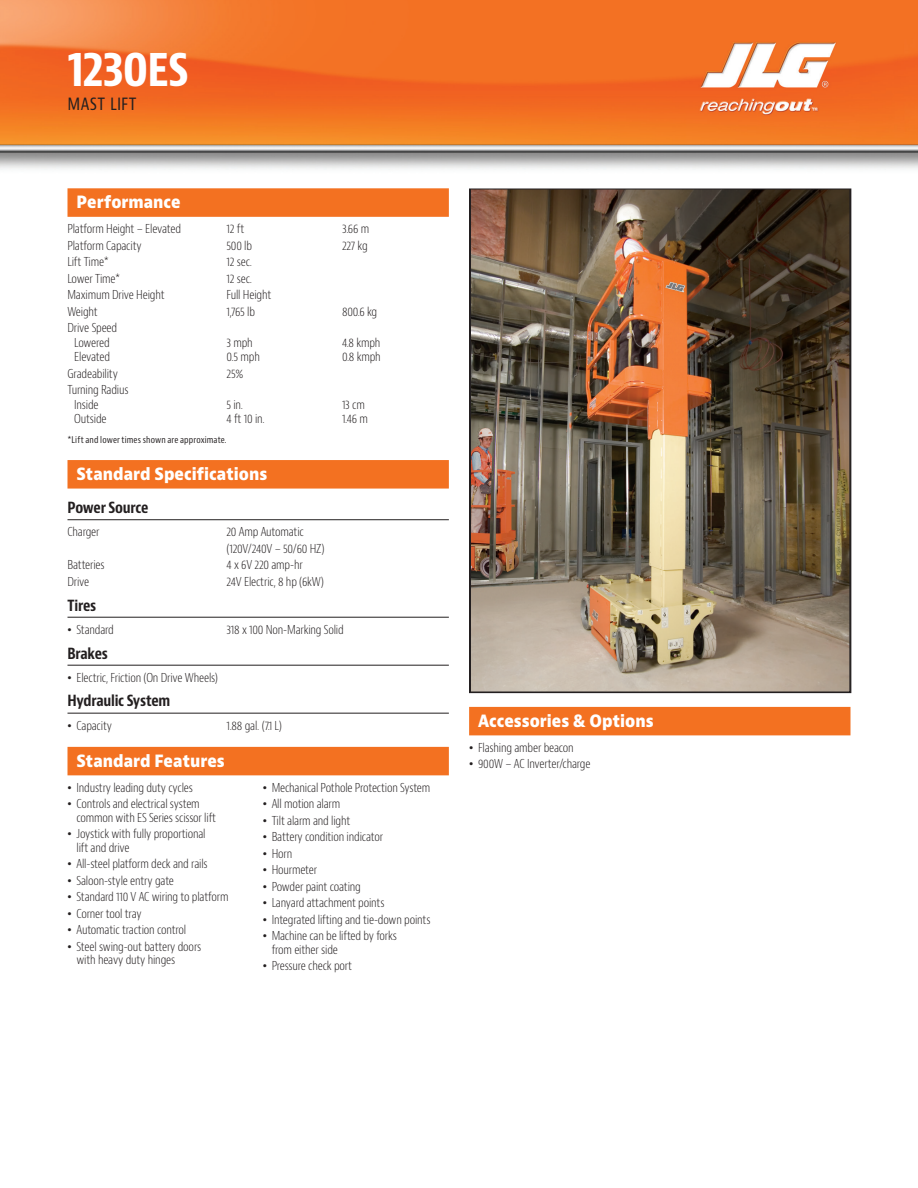
<style>
.page{position:relative;width:918px;height:1188px;background:#fff}
.page>*{position:absolute;margin:0;border:0;box-sizing:border-box;transform-origin:0 0}
.jlgSS_MainTitle-Seri{font:700 condensed 48px "Bernino Sans";letter-spacing:-.035em;color:#fff}
.jlgSS_SubTitle-Botto{font:condensed 18px "Bernino Sans";letter-spacing:.015em;color:#231f20}
.jlgSS_OrangeBarHead{font:800 16.5px "Bernino Sans";color:#fff;scale:.9 1}
.jlgSS-SubHead{font:700 condensed 15px "Bernino Sans";letter-spacing:-.015em;color:#231f20}
.jlgSS-BodyList{font:300 condensed 12px/13.5px "Bernino Sans";letter-spacing:-.015em;color:#231f20}
.jlgSS-BodyList-Inden{font:300 condensed 12px "Bernino Sans";letter-spacing:-.015em;color:#231f20}
.jlgSS_Footnote{font:condensed 9px "Bernino Sans";letter-spacing:.015em;color:#231f20}
.s1{font-family:"Arial";font-weight:400;font-stretch:normal}
</style>
<div class="page">
<img style="left:0;top:0;width:918px;height:170px">
<div style="left:68px;top:188px;width:381px;height:29px;background:#f37121"></div>
<div style="left:68px;top:460px;width:381px;height:29px;background:#f37121"></div>
<hr style="left:68px;top:519px;width:381px;height:1px;background:#231f20">
<hr style="left:68px;top:617px;width:381px;height:1px;background:#231f20">
<hr style="left:68px;top:665px;width:381px;height:1px;background:#231f20">
<hr style="left:68px;top:713px;width:381px;height:1px;background:#231f20">
<div style="left:68px;top:747px;width:381px;height:28px;background:#f37121"></div>
<div style="left:469px;top:707px;width:381px;height:28px;background:#f37121"></div>
<img style="left:471px;top:191px;width:378px;height:500px">
<p class="jlgSS_MainTitle-Seri" style="left:68px;top:39px;width:123px">1230ES</p>
<p class="jlgSS_SubTitle-Botto" style="left:68px;top:93px;width:71px">MAST LIFT</p>
<p class="jlgSS_OrangeBarHead" style="left:76px;top:191px;width:117px">Performance</p>
<p class="jlgSS-BodyList" style="left:68px;top:222px;width:115px">Platform Height – Elevated</p>
<p class="jlgSS-BodyList" style="left:226px;top:222px;width:19px">12 ft</p>
<p class="jlgSS-BodyList" style="left:342px;top:222px;width:29px">3.66 m</p>
<p class="jlgSS-BodyList" style="left:68px;top:239px;width:76px">Platform Capacity</p>
<p class="jlgSS-BodyList" style="left:226px;top:239px;width:27px">500 lb</p>
<p class="jlgSS-BodyList" style="left:342px;top:239px;width:27px">227 kg</p>
<p class="jlgSS-BodyList" style="left:68px;top:255px;width:43px">Lift Time*</p>
<p class="jlgSS-BodyList" style="left:226px;top:255px;width:27px">12 sec.</p>
<p class="jlgSS-BodyList" style="left:68px;top:272px;width:54px">Lower Time*</p>
<p class="jlgSS-BodyList" style="left:226px;top:272px;width:27px">12 sec.</p>
<p class="jlgSS-BodyList" style="left:68px;top:288px;width:99px">Maximum Drive Height</p>
<p class="jlgSS-BodyList" style="left:226px;top:288px;width:46px">Full Height</p>
<p class="jlgSS-BodyList" style="left:68px;top:305px;width:32px">Weight</p>
<p class="jlgSS-BodyList" style="left:226px;top:305px;width:30px">1,765 lb</p>
<p class="jlgSS-BodyList" style="left:342px;top:305px;width:37px">800.6 kg</p>
<p class="jlgSS-BodyList" style="left:68px;top:321px;width:51px">Drive Speed</p>
<p class="jlgSS-BodyList-Inden" style="left:74px;top:335px;width:37px">Lowered</p>
<p class="jlgSS-BodyList-Inden" style="left:227px;top:335px;width:28px">3 mph</p>
<p class="jlgSS-BodyList-Inden" style="left:342px;top:335px;width:40px">4.8 kmph</p>
<p class="jlgSS-BodyList-Inden" style="left:74px;top:350px;width:37px">Elevated</p>
<p class="jlgSS-BodyList-Inden" style="left:227px;top:350px;width:35px">0.5 mph</p>
<p class="jlgSS-BodyList-Inden" style="left:342px;top:350px;width:40px">0.8 kmph</p>
<p class="jlgSS-BodyList" style="left:68px;top:367px;width:52px">Gradeability</p>
<p class="jlgSS-BodyList" style="left:226px;top:367px;width:19px">25%</p>
<p class="jlgSS-BodyList" style="left:68px;top:384px;width:63px">Turning Radius</p>
<p class="jlgSS-BodyList-Inden" style="left:74px;top:397px;width:26px">Inside</p>
<p class="jlgSS-BodyList-Inden" style="left:227px;top:397px;width:18px">5 in.</p>
<p class="jlgSS-BodyList-Inden" style="left:342px;top:397px;width:24px">13 cm</p>
<p class="jlgSS-BodyList-Inden" style="left:74px;top:412px;width:34px">Outside</p>
<p class="jlgSS-BodyList-Inden" style="left:227px;top:412px;width:40px">4 ft 10 in.</p>
<p class="jlgSS-BodyList-Inden" style="left:342px;top:412px;width:27px">1.46 m</p>
<p class="jlgSS_Footnote" style="left:68px;top:434px;width:161px">*Lift and lower times shown are approximate.</p>
<p class="jlgSS_OrangeBarHead" style="left:76px;top:463px;width:214px">Standard Specifications</p>
<p class="jlgSS-SubHead" style="left:68px;top:498px;width:83px">Power Source</p>
<p class="jlgSS-BodyList" style="left:68px;top:526px;width:34px">Charger</p>
<p class="jlgSS-BodyList" style="left:226px;top:526px;width:79px">20 Amp Automatic</p>
<p class="jlgSS-BodyList" style="left:226px;top:542px;width:100px">(120V/240V – 50/60 HZ)</p>
<p class="jlgSS-BodyList" style="left:68px;top:559px;width:39px">Batteries</p>
<p class="jlgSS-BodyList" style="left:226px;top:559px;width:78px">4 x 6V 220 amp-hr</p>
<p class="jlgSS-BodyList" style="left:68px;top:575px;width:23px">Drive</p>
<p class="jlgSS-BodyList" style="left:226px;top:575px;width:99px">24V Electric, 8 hp (6kW)</p>
<p class="jlgSS-SubHead" style="left:68px;top:596px;width:30px">Tires</p>
<p class="jlgSS-BodyList" style="left:68px;top:623px;width:48px"><span class="s1">•</span> Standard</p>
<p class="jlgSS-BodyList" style="left:226px;top:623px;width:119px">318 x 100 Non-Marking Solid</p>
<p class="jlgSS-SubHead" style="left:68px;top:644px;width:42px">Brakes</p>
<p class="jlgSS-BodyList" style="left:68px;top:671px;width:152px"><span class="s1">•</span> Electric, Friction (On Drive Wheels)</p>
<p class="jlgSS-SubHead" style="left:68px;top:692px;width:104px">Hydraulic System</p>
<p class="jlgSS-BodyList" style="left:68px;top:719px;width:46px"><span class="s1">•</span> Capacity</p>
<p class="jlgSS-BodyList" style="left:226px;top:719px;width:57px">1.88 gal. (7.1 L)</p>
<p class="jlgSS_OrangeBarHead" style="left:76px;top:749px;width:166px">Standard Features</p>
<p class="jlgSS-BodyList" style="left:68px;top:781px;width:127px"><span class="s1">•</span> Industry leading duty cycles</p>
<p class="jlgSS-BodyList" style="left:76px;top:797px;width:141px;text-indent:-9px"><span class="s1">•</span> Controls and electrical system common with ES Series scissor lift</p>
<p class="jlgSS-BodyList" style="left:76px;top:827px;width:131px;text-indent:-9px"><span class="s1">•</span> Joystick with fully proportional lift and drive</p>
<p class="jlgSS-BodyList" style="left:68px;top:857px;width:142px"><span class="s1">•</span> All-steel platform deck and rails</p>
<p class="jlgSS-BodyList" style="left:68px;top:874px;width:108px"><span class="s1">•</span> Saloon-style entry gate</p>
<p class="jlgSS-BodyList" style="left:68px;top:890px;width:163px"><span class="s1">•</span> Standard 110 V AC wiring to platform</p>
<p class="jlgSS-BodyList" style="left:68px;top:907px;width:76px"><span class="s1">•</span> Corner tool tray</p>
<p class="jlgSS-BodyList" style="left:68px;top:923px;width:120px"><span class="s1">•</span> Automatic traction control</p>
<p class="jlgSS-BodyList" style="left:76px;top:940px;width:126px;text-indent:-9px"><span class="s1">•</span> Steel swing-out battery doors with heavy duty hinges</p>
<p class="jlgSS-BodyList" style="left:263px;top:781px;width:169px"><span class="s1">•</span> Mechanical Pothole Protection System</p>
<p class="jlgSS-BodyList" style="left:263px;top:797px;width:79px"><span class="s1">•</span> All motion alarm</p>
<p class="jlgSS-BodyList" style="left:263px;top:814px;width:89px"><span class="s1">•</span> Tilt alarm and light</p>
<p class="jlgSS-BodyList" style="left:263px;top:830px;width:122px"><span class="s1">•</span> Battery condition indicator</p>
<p class="jlgSS-BodyList" style="left:263px;top:847px;width:31px"><span class="s1">•</span> Horn</p>
<p class="jlgSS-BodyList" style="left:263px;top:863px;width:56px"><span class="s1">•</span> Hourmeter</p>
<p class="jlgSS-BodyList" style="left:263px;top:880px;width:100px"><span class="s1">•</span> Powder paint coating</p>
<p class="jlgSS-BodyList" style="left:263px;top:896px;width:123px"><span class="s1">•</span> Lanyard attachment points</p>
<p class="jlgSS-BodyList" style="left:263px;top:913px;width:169px"><span class="s1">•</span> Integrated lifting and tie-down points</p>
<p class="jlgSS-BodyList" style="left:272px;top:929px;width:127px;text-indent:-9px"><span class="s1">•</span> Machine can be lifted by forks from either side</p>
<p class="jlgSS-BodyList" style="left:263px;top:959px;width:91px"><span class="s1">•</span> Pressure check port</p>
<p class="jlgSS_OrangeBarHead" style="left:478px;top:710px;width:197px">Accessories &amp; Options</p>
<p class="jlgSS-BodyList" style="left:469px;top:741px;width:106px"><span class="s1">•</span> Flashing amber beacon</p>
<p class="jlgSS-BodyList" style="left:469px;top:757px;width:123px"><span class="s1">•</span> 900W – AC Inverter/charge</p>
</div>
